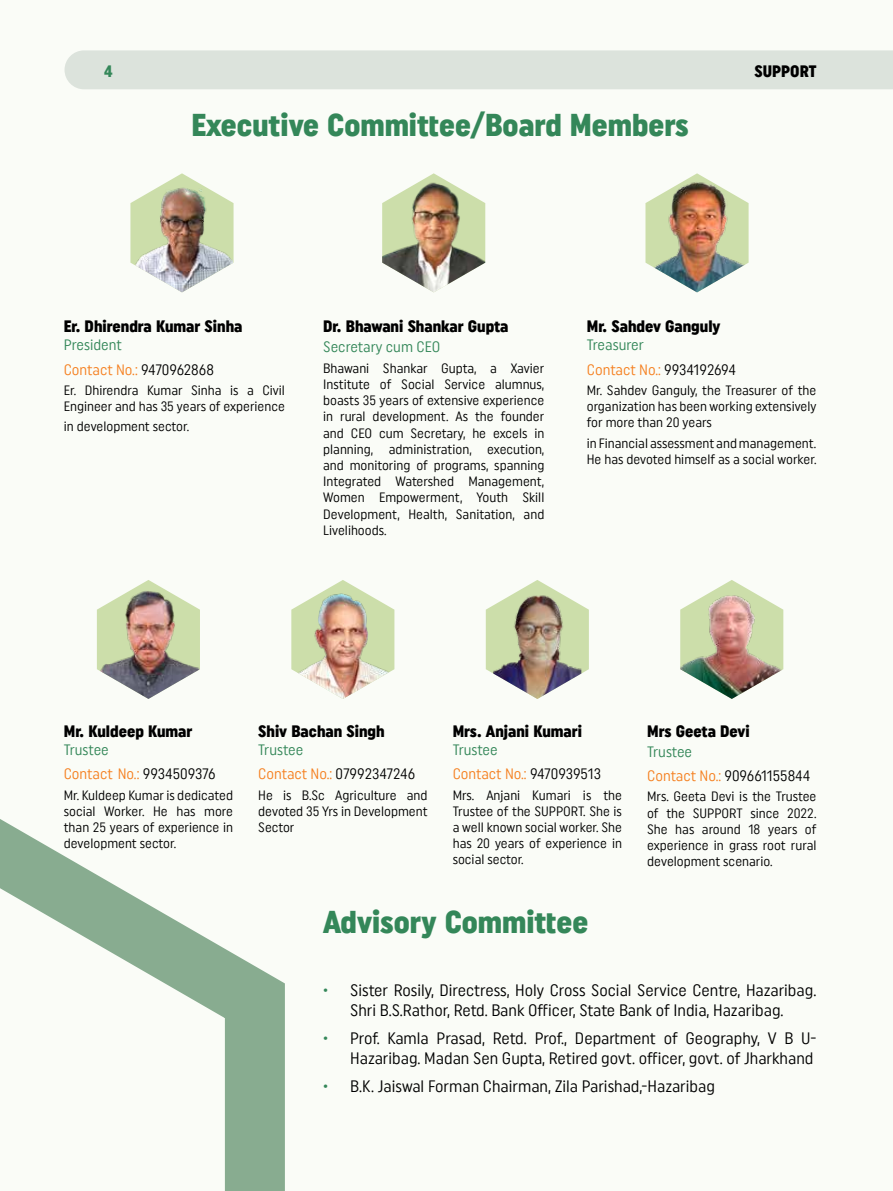
<style>
.page{position:relative;width:893px;height:1191px;background:#fafcf7}
.page>*{position:absolute;margin:0;border:0;box-sizing:border-box;transform-origin:0 0}
.t1{font:31.5px "Uniform Condensed 3";color:#348759}
.t2{font:16.5px/19.8px "Uniform Condensed 6";color:#000;text-align:center}
.t3{font:16.5px "Uniform Condensed 3";color:#000}
.t4{font:16.5px "Uniform Condensed 3";color:#348759}
.t5{font:15px/24px "Uniform Condensed 6";color:#f58020}
.t6{font:15px/24px "Uniform Condensed 6";color:#000}
.t7{font:15px "Uniform Condensed 6";color:#348759}
.t8{font:13.5px/16.2px "Uniform Condensed 6";color:#000;text-align:justify}
.s1{color:#348759}
.s2{color:#000}
.s3{color:#f58020}
</style>
<div class="page">
<svg style="left:130px;top:173px;width:104px;height:90px"></svg>
<img style="left:131px;top:184px;width:102px;height:108px">
<svg style="left:0;top:819px;width:285px;height:372px"></svg>
<svg style="left:135px;top:580px;width:27px;height:8px"></svg>
<img style="left:97px;top:588px;width:103px;height:111px">
<svg style="left:291px;top:580px;width:103px;height:90px"></svg>
<img style="left:293px;top:589px;width:100px;height:110px">
<svg style="left:486px;top:580px;width:103px;height:94px"></svg>
<img style="left:493px;top:591px;width:88px;height:108px">
<img style="left:680px;top:580px;width:103px;height:119px">
<img style="left:382px;top:173px;width:103px;height:119px">
<img style="left:645px;top:178px;width:104px;height:114px">
<div style="left:65px;top:50px;width:828px;height:39px;background:#dce3dc"></div>
<p class="t4" style="left:104px;top:61px;width:10px">4</p>
<p class="t3" style="left:755px;top:61px;width:63px">SUPPORT</p>
<h1 class="t1" style="left:191px;top:106px;width:499px">Executive Committee/Board Members</h1>
<p class="t3" style="left:64px;top:317px;width:180px">Er. Dhirendra Kumar Sinha</p>
<p class="t5" style="left:64px;top:333px;width:152px"><span class="s1">President<br></span>Contact No.: <span class="s2">9470962868</span></p>
<p class="t8" style="left:64px;top:382px;width:223px">Er. Dhirendra Kumar Sinha is a Civil<br>Engineer and has 35 years of experience</p>
<p class="t8" style="left:64px;top:418px;width:127px">in development sector.</p>
<p class="t3" style="left:323px;top:317px;width:187px">Dr. Bhawani Shankar Gupta</p>
<p class="t7" style="left:323px;top:338px;width:119px">Secretary cum CEO</p>
<p class="t8" style="left:323px;top:360px;width:223px">Bhawani Shankar Gupta, a Xavier Institute of Social Service alumnus, boasts 35 years of extensive experience in rural development. As the founder and CEO cum Secretary, he excels in planning, administration, execution, and monitoring of programs, spanning Integrated Watershed Management, Women Empowerment, Youth Skill Development, Health, Sanitation, and Livelihoods.</p>
<p class="t3" style="left:587px;top:317px;width:135px">Mr. Sahdev Ganguly</p>
<p class="t5" style="left:587px;top:333px;width:151px"><span class="s1">Treasurer<br></span>Contact No.: <span class="s2">9934192694</span></p>
<p class="t8" style="left:587px;top:382px;width:231px">Mr. Sahdev Ganguly, the Treasurer of the organization has been working extensively for more than 20 years</p>
<p class="t8" style="left:587px;top:435px;width:231px">in Financial assessment and management.<br>He has devoted himself as a social worker.</p>
<p class="t3" style="left:64px;top:721px;width:130px">Mr. Kuldeep Kumar</p>
<p class="t5" style="left:64px;top:737px;width:153px"><span class="s1">Trustee<br></span>Contact No.: <span class="s2">9934509376</span></p>
<p class="t8" style="left:64px;top:786px;width:171px">Mr. Kuldeep Kumar is dedicated social Worker. He has more than 25 years of experience in development sector.</p>
<p class="t3" style="left:258px;top:721px;width:128px">Shiv Bachan Singh</p>
<p class="t5" style="left:258px;top:737px;width:159px"><span class="s1">Trustee<br></span>Contact No.: <span class="s2">07992347246</span></p>
<p class="t8" style="left:258px;top:786px;width:171px">He is B.Sc Agriculture and devoted 35 Yrs in Development Sector</p>
<p class="t3" style="left:453px;top:721px;width:131px">Mrs. Anjani Kumari</p>
<p class="t5" style="left:453px;top:737px;width:150px"><span class="s1">Trustee<br></span>Contact No.: <span class="s2">9470939513</span></p>
<p class="t8" style="left:453px;top:786px;width:171px">Mrs. Anjani Kumari is the Trustee of the SUPPORT. She is a well known social worker. She has 20 years of experience in social sector.</p>
<h1 class="t1" style="left:323px;top:903px;width:267px">Advisory Committee</h1>
<p class="t3" style="left:647px;top:721px;width:104px">Mrs Geeta Devi</p>
<p class="t6" style="left:647px;top:739px;width:165px"><span class="s1">Trustee<br></span><span class="s3">Contact No.:</span> 909661155844</p>
<p class="t8" style="left:647px;top:788px;width:171px">Mrs. Geeta Devi is the Trustee of the SUPPORT since 2022.<br>She has around 18 years of experience in grass root rural development scenario.</p>
<p class="t2" style="left:323px;top:980px;width:495px"><span class="s1">•</span> Sister Rosily, Directress, Holy Cross Social Service Centre, Hazaribag.<br>Shri B.S.Rathor, Retd. Bank Officer, State Bank of India, Hazaribag.</p>
<p class="t2" style="left:323px;top:1028px;width:495px;text-align:right"><span class="s1">•</span> Prof. Kamla Prasad, Retd. Prof., Department of Geography, V B U-<br>Hazaribag. Madan Sen Gupta, Retired govt. officer, govt. of Jharkhand</p>
<p class="t2" style="left:323px;top:1076px;width:393px"><span class="s1">•</span> B.K. Jaiswal Forman Chairman, Zila Parishad,-Hazaribag</p>
</div>
